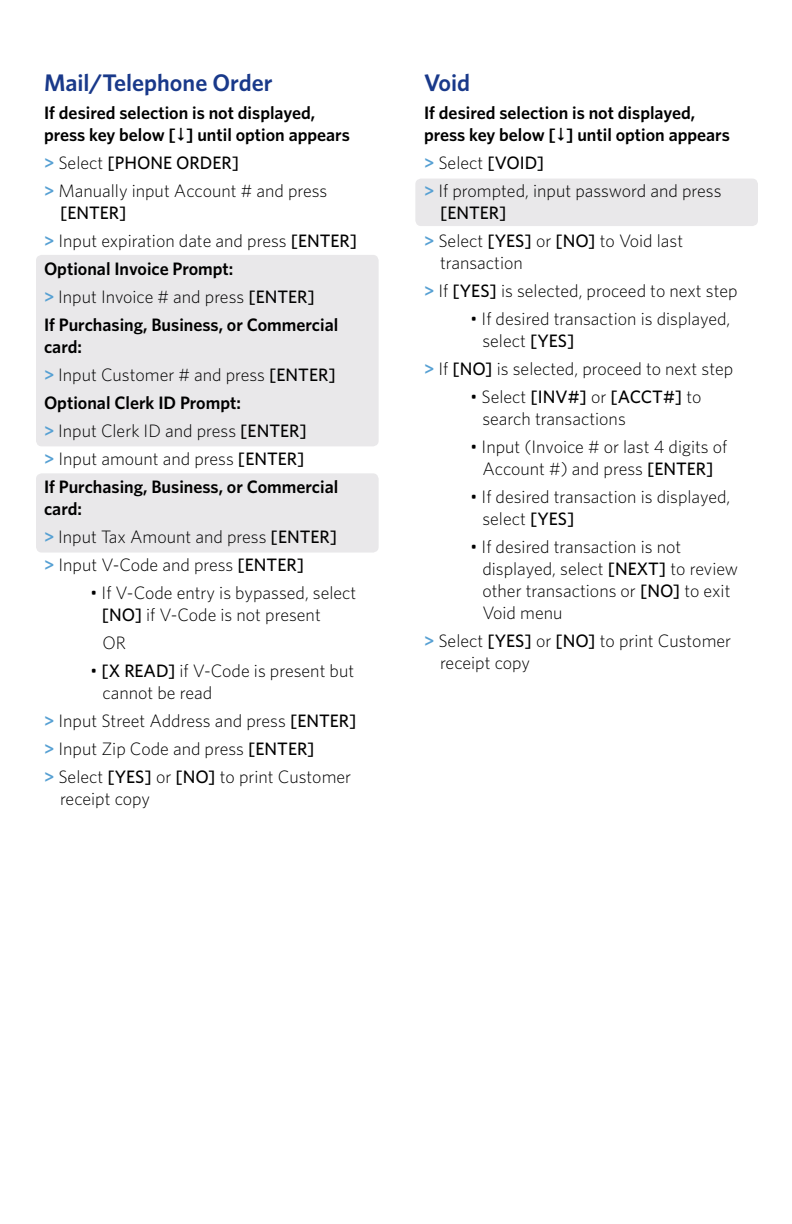
<style>
.page{position:relative;width:792px;height:1224px;background:#fff}
.page>*{position:absolute;margin:0;border:0;box-sizing:border-box;transform-origin:0 0}
.t1{font:600 24px "Whitney";color:#19398a}
.t2{font:300 18px/22px "Whitney";color:#000}
.t3{font:600 18px/28px "Whitney";color:#000}
.s1{font-weight:600;color:#56a0d3}
.s2{font-weight:500}
.s3{color:#56a0d3}
.s4{font-weight:300}
.s5{font-weight:600}
</style>
<div class="page">
<div style="left:36px;top:255px;width:343px;height:191px;background:#e9e8ea;border-radius:6px"></div>
<div style="left:36px;top:473px;width:343px;height:80px;background:#e9e8ea;border-radius:6px"></div>
<div style="left:415px;top:179px;width:343px;height:47px;background:#e9e8ea;border-radius:6px"></div>
<h1 class="t1" style="left:44px;top:68px;width:230px">Mail/Telephone Order</h1>
<p class="t3" style="left:44px;top:101px;width:307px;line-height:22px">If desired selection is not displayed, press key below [ ] until option appears</p>
<p class="t2" style="left:44px;top:148px;width:285px;line-height:28px"><span class="s1">&gt;</span> Select <span class="s2">[PHONE ORDER]<br></span><span class="s1">&gt;</span> Manually input Account # and press</p>
<p class="t3" style="left:44px;top:198px;width:315px;text-indent:16px"><span class="s2">[ENTER]<br></span><span class="s3">&gt;</span> <span class="s4">Input expiration date and press</span> <span class="s2">[ENTER]<br></span>Optional Invoice Prompt:<br><span class="s3">&gt;</span> <span class="s4">Input Invoice # and press</span> <span class="s2">[ENTER]<br></span>If Purchasing, Business, or Commercial</p>
<p class="t3" style="left:44px;top:332px;width:296px">card:<br><span class="s3">&gt;</span> <span class="s4">Input Customer # and press</span> <span class="s2">[ENTER]<br></span>Optional Clerk ID Prompt:<br><span class="s3">&gt;</span> <span class="s4">Input Clerk ID and press</span> <span class="s2">[ENTER]<br></span><span class="s3">&gt;</span> <span class="s4">Input amount and press</span> <span class="s2">[ENTER]<br></span>If Purchasing, Business, or Commercial</p>
<p class="t2" style="left:44px;top:494px;width:295px;line-height:28px"><span class="s5">card:<br></span><span class="s1">&gt;</span> Input Tax Amount and press <span class="s2">[ENTER] </span><span class="s1">&gt;</span> Input V-Code and press <span class="s2">[ENTER]</span></p>
<p class="t2" style="left:102px;top:581px;width:256px;text-indent:-12px">• If V-Code entry is bypassed, select <span class="s2">[NO]</span> if V-Code is not present</p>
<p class="t2" style="left:102px;top:631px;width:25px">OR</p>
<p class="t2" style="left:102px;top:659px;width:253px;text-indent:-12px">• <span class="s2">[X READ]</span> if V-Code is present but cannot be read</p>
<p class="t2" style="left:44px;top:706px;width:314px;line-height:28px"><span class="s1">&gt;</span> Input Street Address and press <span class="s2">[ENTER] </span><span class="s1">&gt;</span> Input Zip Code and press <span class="s2">[ENTER]<br></span><span class="s1">&gt;</span> Select <span class="s2">[YES]</span> or <span class="s2">[NO]</span> to print Customer</p>
<p class="t2" style="left:60px;top:787px;width:92px">receipt copy</p>
<h1 class="t1" style="left:424px;top:68px;width:48px">Void</h1>
<p class="t3" style="left:424px;top:101px;width:307px;line-height:22px">If desired selection is not displayed, press key below [ ] until option appears</p>
<p class="t2" style="left:424px;top:148px;width:299px;line-height:28px"><span class="s1">&gt;</span> Select <span class="s2">[VOID]<br></span><span class="s1">&gt;</span> If prompted, input password and press</p>
<p class="t2" style="left:424px;top:198px;width:261px;line-height:28px;text-indent:16px"><span class="s2">[ENTER]<br></span><span class="s1">&gt;</span> Select <span class="s2">[YES]</span> or <span class="s2">[NO]</span> to Void last</p>
<p class="t2" style="left:424px;top:248px;width:315px;line-height:28px;text-indent:16px">transaction<br><span class="s1">&gt;</span> If <span class="s2">[YES]</span> is selected, proceed to next step</p>
<p class="t2" style="left:482px;top:307px;width:250px;text-indent:-12px">• If desired transaction is displayed, select <span class="s2">[YES]</span></p>
<p class="t2" style="left:424px;top:357px;width:311px"><span class="s1">&gt;</span> If <span class="s2">[NO]</span> is selected, proceed to next step</p>
<p class="t2" style="left:482px;top:385px;width:221px;text-indent:-12px">• Select <span class="s2">[INV#]</span> or <span class="s2">[ACCT#]</span> to search transactions</p>
<p class="t2" style="left:470px;top:435px;width:259px;text-align:center">• Input (Invoice # or last 4 digits of<br>Account #) and press <span class="s2">[ENTER]</span></p>
<p class="t2" style="left:482px;top:485px;width:250px;text-indent:-12px">• If desired transaction is displayed, select <span class="s2">[YES]</span></p>
<p class="t2" style="left:482px;top:535px;width:257px;text-indent:-12px">• If desired transaction is not displayed, select <span class="s2">[NEXT]</span> to review other transactions or <span class="s2">[NO]</span> to exit<br>Void menu</p>
<p class="t2" style="left:440px;top:629px;width:293px;text-indent:-16px"><span class="s1">&gt;</span> Select <span class="s2">[YES]</span> or <span class="s2">[NO]</span> to print Customer receipt copy</p>
</div>
